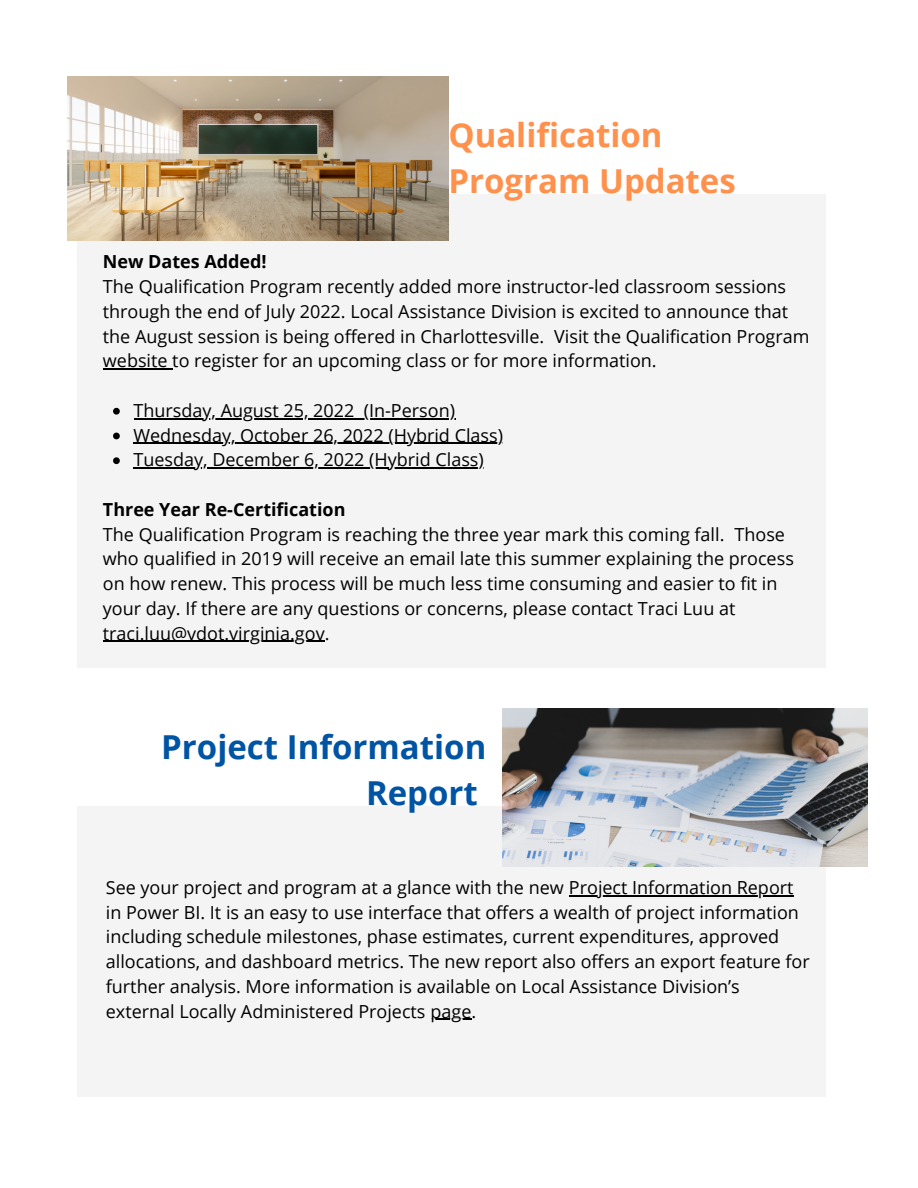
<style>
.page{position:relative;width:918px;height:1188px;background:#fff}
.page>*{position:absolute;margin:0;border:0;box-sizing:border-box;transform-origin:0 0}
.t1{font:700 33px/46.2px "Open Sans";color:#ff914d}
.t2{font:700 33px/46.2px "Open Sans";color:#0054a4;text-align:right}
.t3{font:18px/24.8px "Open Sans";color:#000}
.t4{font:700 18px "Open Sans";color:#000}
</style>
<div class="page">
<div style="left:78px;top:195px;width:748px;height:473px;background:#f4f4f4"></div>
<div style="left:78px;top:806px;width:748px;height:291px;background:#f4f4f4"></div>
<hr style="left:431px;top:1019px;width:41px;height:1px;background:#000">
<hr style="left:569px;top:895px;width:225px;height:1px;background:#000">
<hr style="left:103px;top:641px;width:222px;height:1px;background:#000">
<hr style="left:103px;top:368px;width:69px;height:2px;background:#000">
<img style="left:67px;top:76px;width:382px;height:164px">
<svg style="left:113px;top:408px;width:7px;height:7px"></svg>
<svg style="left:113px;top:433px;width:7px;height:6px"></svg>
<svg style="left:113px;top:457px;width:7px;height:7px"></svg>
<hr style="left:134px;top:418px;width:221px;height:1px;background:#000">
<hr style="left:364px;top:418px;width:91px;height:1px;background:#000">
<hr style="left:134px;top:443px;width:369px;height:1px;background:#000">
<hr style="left:134px;top:467px;width:350px;height:2px;background:#000">
<img style="left:503px;top:709px;width:364px;height:157px">
<h1 class="t1" style="left:448px;top:111px;width:289px">Qualification<br>Program Updates</h1>
<p class="t4" style="left:103px;top:249px;width:165px">New Dates Added!</p>
<p class="t3" style="left:103px;top:274px;width:708px">The Qualification Program recently added more instructor-led classroom sessions through the end of July 2022. Local Assistance Division is excited to announce that the August session is being offered in Charlottesville. Visit the Qualification Program website to register for an upcoming class or for more information.</p>
<p class="t3" style="left:134px;top:397px;width:323px">Thursday, August 25, 2022 (In-Person)</p>
<p class="t3" style="left:134px;top:422px;width:371px">Wednesday, October 26, 2022 (Hybrid Class)</p>
<p class="t3" style="left:134px;top:447px;width:352px">Tuesday, December 6, 2022 (Hybrid Class)</p>
<p class="t4" style="left:103px;top:497px;width:244px">Three Year Re-Certification</p>
<p class="t3" style="left:103px;top:521px;width:693px">The Qualification Program is reaching the three year mark this coming fall. Those who qualified in 2019 will receive an email late this summer explaining the process on how renew. This process will be much less time consuming and easier to fit in your day. If there are any questions or concerns, please contact Traci Luu at traci.luu@vdot.virginia.gov.</p>
<h1 class="t2" style="left:161px;top:723px;width:327px">Project Information<br>Report</h1>
<p class="t3" style="left:106px;top:875px;width:705px">See your project and program at a glance with the new Project Information Report in Power BI. It is an easy to use interface that offers a wealth of project information including schedule milestones, phase estimates, current expenditures, approved allocations, and dashboard metrics. The new report also offers an export feature for further analysis. More information is available on Local Assistance Division’s external Locally Administered Projects page.</p>
</div>
